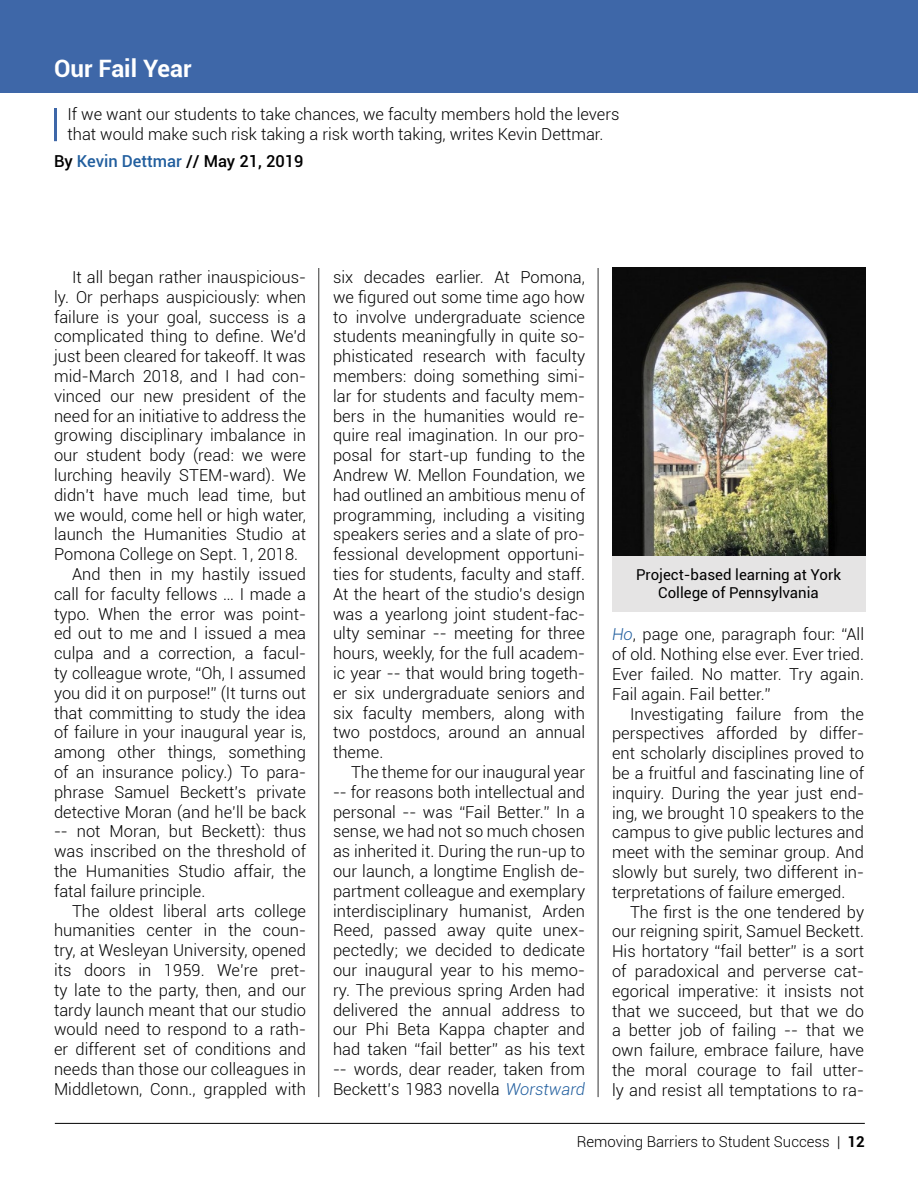
<style>
.page{position:relative;width:918px;height:1188px;background:#fff}
.page>*{position:absolute;margin:0;border:0;box-sizing:border-box;transform-origin:0 0}
.t1{font:700 24px "Roboto";color:#fff}
.t2{font:300 16.5px/19.8px "Roboto";letter-spacing:.005em;color:#000;text-align:justify}
.t3{font:500 16.5px "Roboto";color:#000}
.t4{font:15px/18px "Roboto";color:#000;text-align:center}
.t5{font:300 15px "Roboto";color:#000}
.s1{color:#215e9e}
.s2{font-style:italic;color:#215e9e}
.s3{font-weight:700}
</style>
<div class="page">
<hr style="left:319px;top:108px;width:1px;height:989px;background:#343433">
<hr style="left:598px;top:256px;width:1px;height:841px;background:#343433">
<div style="left:0;top:0;width:918px;height:92px;background:#3e67a8"></div>
<div style="left:54px;top:108px;width:810px;height:160px;background:#fff"></div>
<hr style="left:54px;top:108px;width:3px;height:33px;background:#3e67a8">
<img style="left:612px;top:268px;width:253px;height:289px">
<hr style="left:55px;top:1123px;width:810px;height:1px;background:#000">
<div style="left:612px;top:557px;width:254px;height:55px;background:#e5e4e4"></div>
<h1 class="t1" style="left:54px;top:52px;width:139px">Our Fail Year</h1>
<p class="t2" style="left:68px;top:104px;width:553px">If we want our students to take chances, we faculty members hold the levers that would make such risk taking a risk worth taking, writes Kevin Dettmar.</p>
<p class="t3" style="left:54px;top:149px;width:251px">By <span class="s1">Kevin Dettmar</span> // May 21, 2019</p>
<p class="t2" style="left:72px;top:267px;width:236px">It all began rather inauspicious-</p>
<p class="t2" style="left:54px;top:287px;width:254px">ly. Or perhaps auspiciously: when</p>
<p class="t2" style="left:54px;top:306px;width:254px">failure is your goal, success is a</p>
<p class="t2" style="left:54px;top:326px;width:254px">complicated thing to define. We’d</p>
<p class="t2" style="left:54px;top:346px;width:254px">just been cleared for takeoff. It was</p>
<p class="t2" style="left:54px;top:366px;width:254px">mid-March 2018, and I had con-</p>
<p class="t2" style="left:54px;top:386px;width:254px">vinced our new president of the</p>
<p class="t2" style="left:54px;top:405px;width:254px">need for an initiative to address the</p>
<p class="t2" style="left:54px;top:425px;width:254px">growing disciplinary imbalance in</p>
<p class="t2" style="left:54px;top:445px;width:254px">our student body (read: we were</p>
<p class="t2" style="left:54px;top:465px;width:254px">lurching heavily STEM-ward). We</p>
<p class="t2" style="left:54px;top:485px;width:254px">didn’t have much lead time, but</p>
<p class="t2" style="left:54px;top:504px;width:254px">we would, come hell or high water,</p>
<p class="t2" style="left:54px;top:524px;width:254px">launch the Humanities Studio at</p>
<p class="t2" style="left:54px;top:544px;width:246px">Pomona College on Sept. 1, 2018.</p>
<p class="t2" style="left:72px;top:564px;width:236px">And then in my hastily issued</p>
<p class="t2" style="left:54px;top:584px;width:254px">call for faculty fellows … I made a</p>
<p class="t2" style="left:54px;top:603px;width:254px">typo. When the error was point-</p>
<p class="t2" style="left:54px;top:623px;width:254px">ed out to me and I issued a mea</p>
<p class="t2" style="left:54px;top:643px;width:254px">culpa and a correction, a facul-</p>
<p class="t2" style="left:54px;top:663px;width:254px">ty colleague wrote, “Oh, I assumed</p>
<p class="t2" style="left:54px;top:683px;width:254px">you did it on purpose!” (It turns out</p>
<p class="t2" style="left:54px;top:702px;width:254px">that committing to study the idea</p>
<p class="t2" style="left:54px;top:722px;width:254px">of failure in your inaugural year is,</p>
<p class="t2" style="left:54px;top:742px;width:254px">among other things, something</p>
<p class="t2" style="left:54px;top:762px;width:254px">of an insurance policy.) To para-</p>
<p class="t2" style="left:54px;top:782px;width:254px">phrase Samuel Beckett’s private</p>
<p class="t2" style="left:54px;top:801px;width:254px">detective Moran (and he’ll be back</p>
<p class="t2" style="left:54px;top:821px;width:254px">-- not Moran, but Beckett): thus</p>
<p class="t2" style="left:54px;top:841px;width:254px">was inscribed on the threshold of</p>
<p class="t2" style="left:54px;top:861px;width:254px">the Humanities Studio affair, the</p>
<p class="t2" style="left:54px;top:881px;width:153px">fatal failure principle.</p>
<p class="t2" style="left:72px;top:900px;width:236px">The oldest liberal arts college</p>
<p class="t2" style="left:54px;top:920px;width:254px">humanities center in the coun-</p>
<p class="t2" style="left:54px;top:940px;width:254px">try, at Wesleyan University, opened</p>
<p class="t2" style="left:54px;top:960px;width:254px">its doors in 1959. We’re pret-</p>
<p class="t2" style="left:54px;top:980px;width:254px">ty late to the party, then, and our</p>
<p class="t2" style="left:54px;top:999px;width:254px">tardy launch meant that our studio</p>
<p class="t2" style="left:54px;top:1019px;width:254px">would need to respond to a rath-</p>
<p class="t2" style="left:54px;top:1039px;width:254px">er different set of conditions and</p>
<p class="t2" style="left:54px;top:1059px;width:254px">needs than those our colleagues in</p>
<p class="t2" style="left:54px;top:1079px;width:254px">Middletown, Conn., grappled with</p>
<p class="t2" style="left:333px;top:267px;width:254px">six decades earlier. At Pomona, we figured out some time ago how to involve undergraduate science students meaningfully in quite so&shy;phisticated research with faculty members: doing something simi&shy;lar for students and faculty mem&shy;bers in the humanities would re&shy;quire real imagination. In our pro&shy;posal for start-up funding to the Andrew W. Mellon Foundation, we had outlined an ambitious menu of programming, including a visiting speakers series and a slate of pro&shy;fessional development opportuni&shy;ties for students, faculty and staff.<br>At the heart of the studio’s design was a yearlong joint student-fac&shy;ulty seminar -- meeting for three hours, weekly, for the full academ&shy;ic year -- that would bring togeth&shy;er six undergraduate seniors and six faculty members, along with two postdocs, around an annual theme.</p>
<p class="t2" style="left:333px;top:762px;width:254px;text-indent:18px">The theme for our inaugural year -- for reasons both intellectual and personal -- was “Fail Better.” In a sense, we had not so much chosen as inherited it. During the run-up to our launch, a longtime English de&shy;partment colleague and exemplary interdisciplinary humanist, Arden Reed, passed away quite unex&shy;pectedly; we decided to dedicate our inaugural year to his memo&shy;ry. The previous spring Arden had delivered the annual address to our Phi Beta Kappa chapter and had taken “fail better” as his text -- words, dear reader, taken from Beckett’s 1983 novella <span class="s2">Worstward</span></p>
<p class="t4" style="left:636px;top:565px;width:207px">Project-based learning at York<br>College of Pennsylvania</p>
<p class="t2" style="left:612px;top:624px;width:254px"><span class="s2">Ho</span>, page one, paragraph four: “All of old. Nothing else ever. Ever tried.<br>Ever failed. No matter. Try again.<br>Fail again. Fail better.”</p>
<p class="t2" style="left:612px;top:703px;width:254px;text-indent:18px">Investigating failure from the perspectives afforded by differ&shy;ent scholarly disciplines proved to be a fruitful and fascinating line of inquiry. During the year just end&shy;ing, we brought 10 speakers to the campus to give public lectures and meet with the seminar group. And slowly but surely, two different in&shy;terpretations of failure emerged.</p>
<p class="t2" style="left:612px;top:901px;width:254px;text-indent:18px">The first is the one tendered by our reigning spirit, Samuel Beckett.<br>His hortatory “fail better” is a sort of paradoxical and perverse cat&shy;egorical imperative: it insists not that we succeed, but that we do a better job of failing -- that we own failure, embrace failure, have the moral courage to fail utter&shy;ly and resist all temptations to ra-</p>
<p class="t5" style="left:577px;top:1132px;width:290px">Removing Barriers to Student Success | <span class="s3">12</span></p>
</div>
